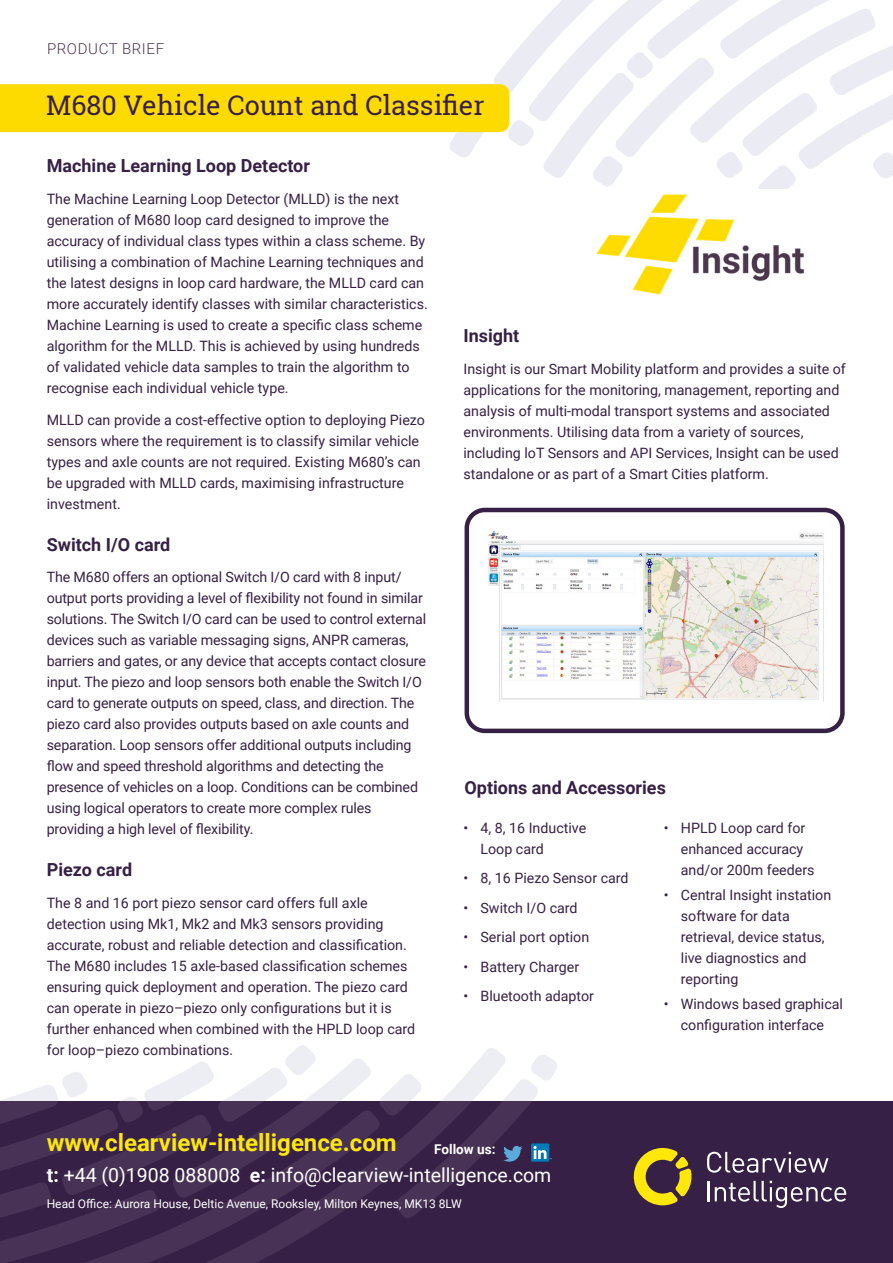
<style>
.page{position:relative;width:893px;height:1263px;background:#fff}
.page>*{position:absolute;margin:0;border:0;box-sizing:border-box;transform-origin:0 0}
.t1{font:27px "Roboto Slab";color:#372045}
.t2{font:700 24px "Roboto";color:#ffe709}
.t3{font:19.5px "Roboto";color:#fff}
.body_text{font:700 18px "Roboto";color:#372045}
.t4{font:300 15px "Roboto";letter-spacing:.04em;color:#4b384c}
.body_text-2{font:14.25px/21px "Roboto";color:#372045}
.body_text-3{font:700 13.5px "Roboto";color:#fff}
.t5{font:12px "Roboto";color:#fff}
.s1{font-weight:700}
</style>
<div class="page">
<svg style="left:0;top:0;width:893px;height:189px"></svg>
<img style="left:596px;top:194px;width:209px;height:101px">
<img style="left:488px;top:532px;width:336px;height:169px">
<div style="left:465px;top:508px;width:380px;height:225px;border:4px solid #372045;border-radius:18px"></div>
<div style="left:0;top:1101px;width:893px;height:162px;background:#372045"></div>
<svg style="left:0;top:1045px;width:372px;height:218px"></svg>
<svg style="left:633px;top:1148px;width:58px;height:57px"></svg>
<svg style="left:707px;top:1152px;width:121px;height:21px"></svg>
<hr style="left:708px;top:1181px;width:2px;height:20px;background:#fff">
<svg style="left:715px;top:1181px;width:131px;height:27px"></svg>
<svg style="left:379px;top:1054px;width:178px;height:164px"></svg>
<p class="t4" style="left:47px;top:39px;width:119px">PRODUCT BRIEF</p>
<p class="t1" style="left:46px;top:87px;width:440px">M680 Vehicle Count and Classifier</p>
<p class="body_text" style="left:47px;top:153px;width:265px">Machine Learning Loop Detector</p>
<p class="body_text-2" style="left:47px;top:188px;width:382px">The Machine Learning Loop Detector (MLLD) is the next generation of M680 loop card designed to improve the accuracy of individual class types within a class scheme. By utilising a combination of Machine Learning techniques and the latest designs in loop card hardware, the MLLD card can more accurately identify classes with similar characteristics.<br>Machine Learning is used to create a specific class scheme algorithm for the MLLD. This is achieved by using hundreds of validated vehicle data samples to train the algorithm to recognise each individual vehicle type.</p>
<p class="body_text-2" style="left:47px;top:408px;width:380px">MLLD can provide a cost-effective option to deploying Piezo sensors where the requirement is to classify similar vehicle types and axle counts are not required. Existing M680’s can be upgraded with MLLD cards, maximising infrastructure investment.</p>
<p class="body_text" style="left:47px;top:531px;width:125px">Switch I/O card</p>
<p class="body_text-2" style="left:47px;top:566px;width:381px">The M680 offers an optional Switch I/O card with 8 input/ output ports providing a level of flexibility not found in similar solutions. The Switch I/O card can be used to control external devices such as variable messaging signs, ANPR cameras, barriers and gates, or any device that accepts contact closure input. The piezo and loop sensors both enable the Switch I/O card to generate outputs on speed, class, and direction. The piezo card also provides outputs based on axle counts and separation. Loop sensors offer additional outputs including flow and speed threshold algorithms and detecting the presence of vehicles on a loop. Conditions can be combined using logical operators to create more complex rules providing a high level of flexibility.</p>
<p class="body_text" style="left:47px;top:857px;width:87px">Piezo card</p>
<p class="body_text-2" style="left:47px;top:892px;width:370px">The 8 and 16 port piezo sensor card offers full axle detection using Mk1, Mk2 and Mk3 sensors providing accurate, robust and reliable detection and classification.<br>The M680 includes 15 axle-based classification schemes ensuring quick deployment and operation. The piezo card can operate in piezo–piezo only configurations but it is further enhanced when combined with the HPLD loop card for loop–piezo combinations.</p>
<p class="body_text" style="left:463px;top:323px;width:57px">Insight</p>
<p class="body_text-2" style="left:463px;top:358px;width:384px">Insight is our Smart Mobility platform and provides a suite of applications for the monitoring, management, reporting and analysis of multi-modal transport systems and associated environments. Utilising data from a variety of sources, including loT Sensors and API Services, Insight can be used standalone or as part of a Smart Cities platform.</p>
<p class="body_text" style="left:465px;top:775px;width:203px">Options and Accessories</p>
<p class="body_text-2" style="left:480px;top:817px;width:107px;text-indent:-17px">• 4, 8, 16 Inductive<br>Loop card</p>
<p class="body_text-2" style="left:463px;top:867px;width:167px">• 8, 16 Piezo Sensor card</p>
<p class="body_text-2" style="left:463px;top:897px;width:116px">• Switch I/O card</p>
<p class="body_text-2" style="left:463px;top:926px;width:127px">• Serial port option</p>
<p class="body_text-2" style="left:463px;top:956px;width:117px">• Battery Charger</p>
<p class="body_text-2" style="left:463px;top:985px;width:132px">• Bluetooth adaptor</p>
<p class="body_text-2" style="left:681px;top:817px;width:135px;text-indent:-17px">• HPLD Loop card for enhanced accuracy and/or 200m feeders</p>
<p class="body_text-2" style="left:681px;top:884px;width:152px;text-indent:-17px">• Central Insight instation software for data retrieval, device status, live diagnostics and reporting</p>
<p class="body_text-2" style="left:664px;top:993px;width:181px;text-align:center">• Windows based graphical configuration interface</p>
<p class="t2" style="left:47px;top:1125px;width:351px">www.clearview-intelligence.com</p>
<p class="body_text-3" style="left:434px;top:1139px;width:63px">Follow us:</p>
<p class="t3" style="left:47px;top:1162px;width:506px"><span class="s1">t:</span> +44 (0)1908 088008 <span class="s1">e:</span> info@clearview-intelligence.com</p>
<p class="t5" style="left:47px;top:1195px;width:417px">Head Office: Aurora House, Deltic Avenue, Rooksley, Milton Keynes, MK13 8LW</p>
</div>
